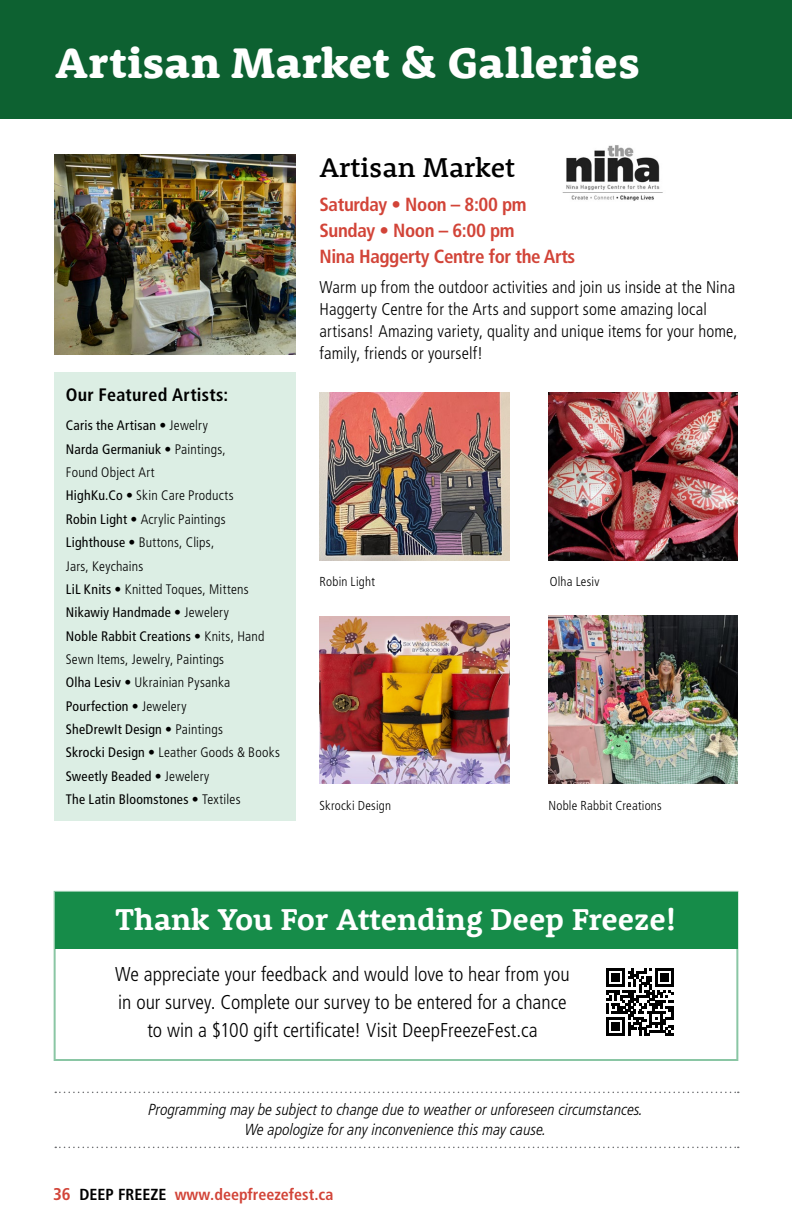
<style>
.page{position:relative;width:792px;height:1224px;background:#fff}
.page>*{position:absolute;margin:0;border:0;box-sizing:border-box;transform-origin:0 0}
.t1{font:800 44px "Rooney";letter-spacing:.005em;color:#fff}
.t2{font:700 31px "Rooney";color:#fff}
.t3{font:500 28px "Rooney";color:#000}
.t4{font:300 condensed 20px/28px "Frutiger LT Pro";color:#000;text-align:center}
.t5{font:700 condensed 19px/26px "Frutiger LT Pro";letter-spacing:-.02em;color:#d24438}
.t6{font:700 condensed 18px "Frutiger LT Pro";letter-spacing:.015em;color:#000}
.t7{font:300 condensed 17px/22px "Frutiger LT Pro";letter-spacing:.01em;color:#000}
.t8{font:italic 300 condensed 16px/20px "Frutiger LT Pro";color:#000;text-align:center}
.t9{font:700 condensed 16px "Frutiger LT Pro";color:#d24438}
.t10{font:300 condensed 13.8px/23.4px "Frutiger LT Pro";letter-spacing:.015em;color:#000}
.t11{font:300 condensed 13px "Frutiger LT Pro";letter-spacing:.02em;color:#000}
.s1{font-weight:400}
.s2{font-size:17px}
.s3{color:#000}
</style>
<div class="page">
<div style="left:54px;top:372px;width:242px;height:449px;background:#dceee4"></div>
<div style="left:0;top:0;width:792px;height:118px;background:#0d6131"></div>
<img style="left:54px;top:155px;width:242px;height:200px">
<img style="left:320px;top:392px;width:190px;height:168px">
<img style="left:548px;top:392px;width:190px;height:168px">
<img style="left:320px;top:616px;width:190px;height:168px">
<img style="left:548px;top:616px;width:190px;height:168px">
<div style="left:54px;top:891px;width:684px;height:170px;border:2px solid #8ac6a4"></div>
<div style="left:55px;top:892px;width:682px;height:56px;background:#168c49"></div>
<svg style="left:606px;top:968px;width:68px;height:68px"></svg>
<hr style="left:606px;top:1033px;width:19px;height:3px;background:#000">
<div style="left:612px;top:1022px;width:8px;height:8px;background:#000"></div>
<svg style="left:55px;top:1092px;width:684px;height:1px"></svg>
<svg style="left:55px;top:1147px;width:684px;height:1px"></svg>
<img style="left:562px;top:145px;width:101px;height:56px">
<h1 class="t1" style="left:55px;top:34px;width:586px">Artisan Market &amp; Galleries</h1>
<h3 class="t6" style="left:66px;top:384px;width:164px">Our Featured Artists:</h3>
<p class="t10" style="left:66px;top:414px;width:216px"><span class="s1">Caris the Artisan</span> • Jewelry<br><span class="s1">Narda Germaniuk</span> • Paintings,<br>Found Object Art<br><span class="s1">HighKu.Co</span> • Skin Care Products<br><span class="s1">Robin Light</span> • Acrylic Paintings<br><span class="s1">Lighthouse</span> • Buttons, Clips,<br>Jars, Keychains<br><span class="s1">LiL Knits</span> • Knitted Toques, Mittens<br><span class="s1">Nikawiy Handmade</span> • Jewelery<br><span class="s1">Noble Rabbit Creations</span> • Knits, Hand<br>Sewn Items, Jewelry, Paintings<br><span class="s1">Olha Lesiv</span> • Ukrainian Pysanka<br><span class="s1">Pourfection</span> • Jewelery<br><span class="s1">SheDrewIt Design</span> • Paintings<br><span class="s1">Skrocki Design</span> • Leather Goods &amp; Books<br><span class="s1">Sweetly Beaded</span> • Jewelery<br><span class="s1">The Latin Bloomstones</span> • Textiles</p>
<h3 class="t3" style="left:320px;top:149px;width:197px">Artisan Market</h3>
<h3 class="t5" style="left:320px;top:192px;width:257px">Saturday • Noon – 8:00 pm<br>Sunday • Noon – 6:00 pm<br>Nina Haggerty Centre for the Arts</h3>
<p class="t7" style="left:320px;top:277px;width:420px">Warm up from the outdoor activities and join us inside at the Nina Haggerty Centre for the Arts and support some amazing local artisans! Amazing variety, quality and unique items for your home, family, friends or yourself!</p>
<p class="t11" style="left:320px;top:574px;width:57px">Robin Light</p>
<p class="t11" style="left:550px;top:574px;width:51px">Olha Lesiv</p>
<p class="t11" style="left:320px;top:798px;width:73px">Skrocki Design</p>
<p class="t11" style="left:548px;top:798px;width:115px">Noble Rabbit Creations</p>
<h2 class="t2" style="left:116px;top:899px;width:562px">Thank You For Attending Deep Freeze!</h2>
<h3 class="t4" style="left:115px;top:960px;width:456px">We appreciate your feedback and would love to hear from you in our survey. Complete our survey to be entered for a chance to win a $100 gift certificate! Visit DeepFreezeFest.ca</h3>
<p class="t8" style="left:149px;top:1100px;width:496px">Programming may be subject to change due to weather or unforeseen circumstances.<br>We apologize for any inconvenience this may cause.</p>
<p class="t9" style="left:53px;top:1185px;width:282px"><span class="s2">36</span> <span class="s3">DEEP FREEZE</span> www.deepfreezefest.ca</p>
</div>
